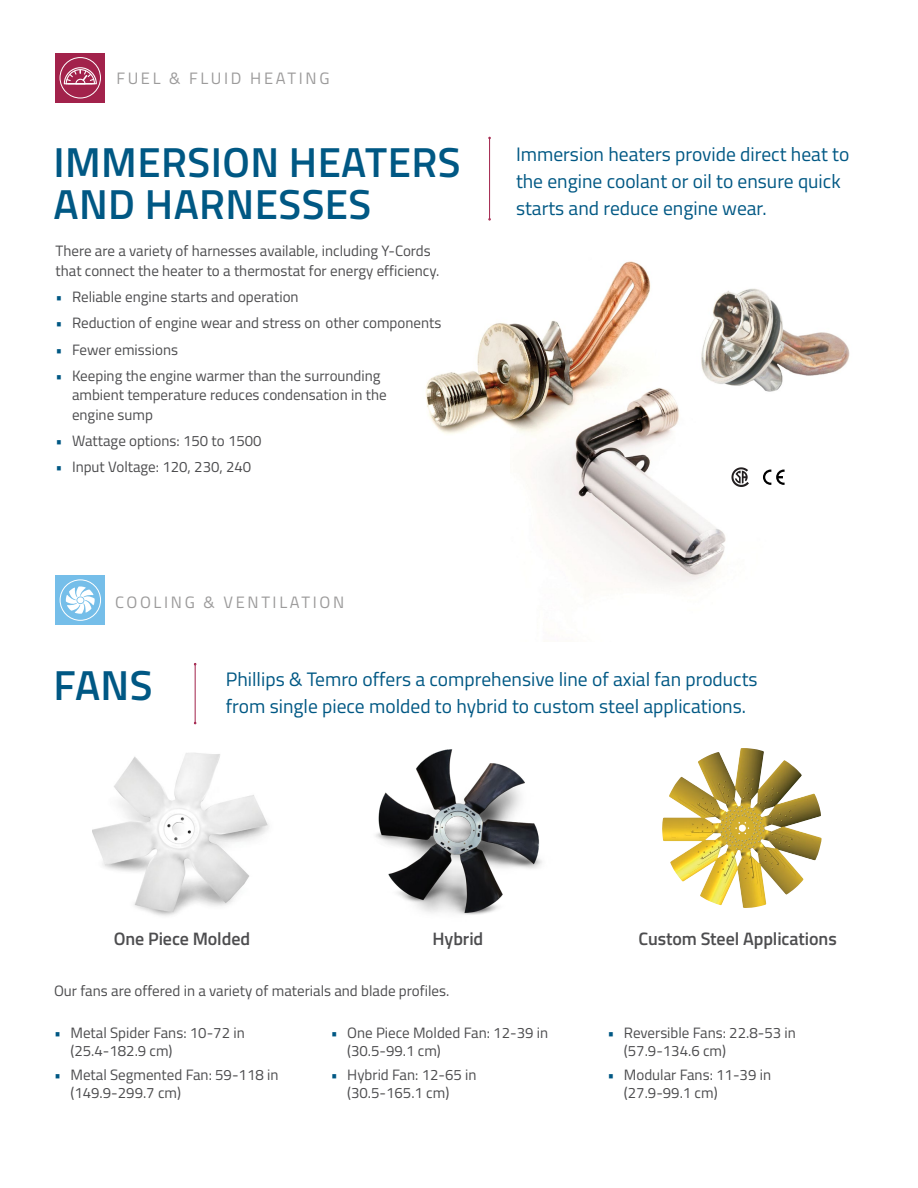
<style>
.page{position:relative;width:918px;height:1188px;background:#fff}
.page>*{position:absolute;margin:0;border:0;box-sizing:border-box;transform-origin:0 0}
.t1{font:600 42px/42px "Titillium Web";letter-spacing:.01em;color:#005884}
.t2{font:19.5px/27px "Titillium Web";color:#005884}
.t3{font:600 18px "Titillium Web";letter-spacing:-.005em;color:#4d4d4f}
.t4{font:16.5px "Titillium Web";letter-spacing:.16em;color:#9c9b9b}
.t5{font:15px/18px "Titillium Web";color:#4d4d4f}
.s1{color:#005884}
</style>
<div class="page">
<hr style="left:195px;top:665px;width:1px;height:57px;background:#a2224b">
<hr style="left:489px;top:139px;width:1px;height:80px;background:#a2224b">
<img style="left:426px;top:261px;width:215px;height:173px">
<img style="left:641px;top:266px;width:209px;height:122px">
<img style="left:510px;top:388px;width:269px;height:197px">
<img style="left:92px;top:753px;width:177px;height:163px">
<img style="left:662px;top:748px;width:160px;height:160px">
<img style="left:376px;top:749px;width:166px;height:166px">
<div style="left:730px;top:467px;width:20px;height:20px;background:#fff"></div>
<svg style="left:731px;top:467px;width:18px;height:20px"></svg>
<div style="left:763px;top:466px;width:22px;height:21px;background:#fff"></div>
<svg style="left:763px;top:470px;width:22px;height:15px"></svg>
<div style="left:56px;top:575px;width:49px;height:50px;background:#75bee9"></div>
<div style="left:60px;top:579px;width:41px;height:42px;border:1px solid #fff;border-radius:50%"></div>
<svg style="left:66px;top:586px;width:29px;height:28px"></svg>
<div style="left:55px;top:53px;width:50px;height:50px;background:#a2224b"></div>
<div style="left:60px;top:57px;width:41px;height:41px;border:1px solid #fff;border-radius:50%"></div>
<svg style="left:64px;top:67px;width:33px;height:17px"></svg>
<p class="t4" style="left:116px;top:66px;width:215px">FUEL &amp; FLUID HEATING</p>
<h1 class="t1" style="left:53px;top:139px;width:409px">IMMERSION HEATERS<br>AND HARNESSES</h1>
<p class="t5" style="left:56px;top:241px;width:385px;line-height:19.5px">There are a variety of harnesses available, including Y-Cords that connect the heater to a thermostat for energy efficiency.</p>
<p class="t5" style="left:56px;top:287px;width:245px"><span class="s1">•</span> Reliable engine starts and operation</p>
<p class="t5" style="left:56px;top:313px;width:387px"><span class="s1">•</span> Reduction of engine wear and stress on other components</p>
<p class="t5" style="left:56px;top:340px;width:124px"><span class="s1">•</span> Fewer emissions</p>
<p class="t5" style="left:72px;top:365px;width:316px;line-height:19.5px;text-indent:-16px"><span class="s1">•</span> Keeping the engine warmer than the surrounding ambient temperature reduces condensation in the engine sump</p>
<p class="t5" style="left:56px;top:431px;width:208px"><span class="s1">•</span> Wattage options: 150 to 1500</p>
<p class="t5" style="left:56px;top:457px;width:197px"><span class="s1">•</span> Input Voltage: 120, 230, 240</p>
<p class="t4" style="left:115px;top:590px;width:231px">COOLING &amp; VENTILATION</p>
<h2 class="t2" style="left:516px;top:140px;width:335px">Immersion heaters provide direct heat to the engine coolant or oil to ensure quick starts and reduce engine wear.</h2>
<h1 class="t1" style="left:53px;top:662px;width:101px">FANS</h1>
<h2 class="t2" style="left:226px;top:664px;width:533px">Phillips &amp; Temro offers a comprehensive line of axial fan products from single piece molded to hybrid to custom steel applications.</h2>
<p class="t3" style="left:114px;top:925px;width:138px">One Piece Molded</p>
<p class="t3" style="left:433px;top:925px;width:52px">Hybrid</p>
<p class="t3" style="left:638px;top:925px;width:200px">Custom Steel Applications</p>
<p class="t5" style="left:54px;top:982px;width:397px">Our fans are offered in a variety of materials and blade profiles.</p>
<p class="t5" style="left:70px;top:1023px;width:176px;text-indent:-16px"><span class="s1">•</span> Metal Spider Fans: 10-72 in (25.4-182.9 cm)</p>
<p class="t5" style="left:70px;top:1065px;width:209px;text-indent:-16px"><span class="s1">•</span> Metal Segmented Fan: 59-118 in (149.9-299.7 cm)</p>
<p class="t5" style="left:347px;top:1023px;width:202px;text-indent:-17px"><span class="s1">•</span> One Piece Molded Fan: 12-39 in (30.5-99.1 cm)</p>
<p class="t5" style="left:347px;top:1065px;width:131px;text-indent:-17px"><span class="s1">•</span> Hybrid Fan: 12-65 in (30.5-165.1 cm)</p>
<p class="t5" style="left:624px;top:1023px;width:173px;text-indent:-16px"><span class="s1">•</span> Reversible Fans: 22.8-53 in (57.9-134.6 cm)</p>
<p class="t5" style="left:624px;top:1065px;width:149px;text-indent:-16px"><span class="s1">•</span> Modular Fans: 11-39 in (27.9-99.1 cm)</p>
</div>
